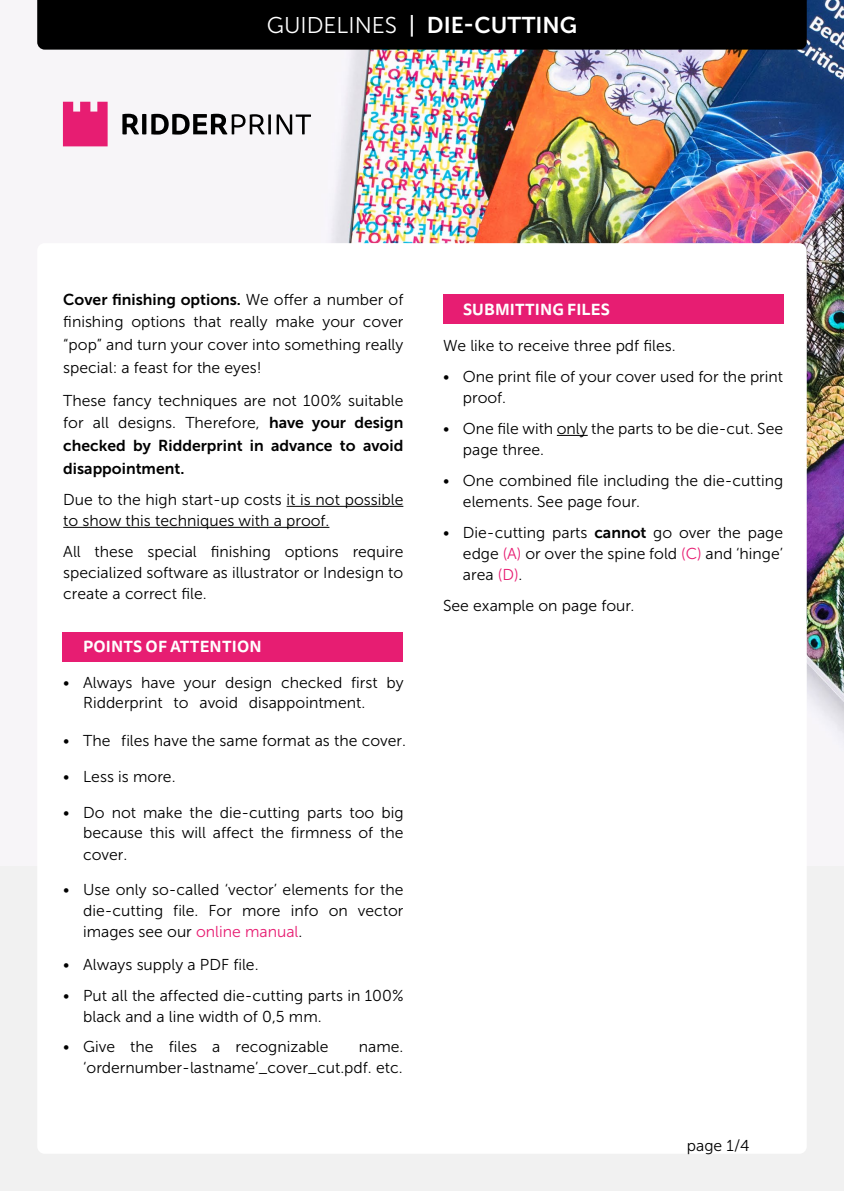
<style>
.page{position:relative;width:844px;height:1191px;background:#fff}
.page>*{position:absolute;margin:0;border:0;box-sizing:border-box;transform-origin:0 0}
.t1{font:22.75px "Museo Sans 700";color:#fff}
.t2{font:15.75px/21px "Museo Sans 300";color:#000}
.t3{font:15.75px/22.8px "Museo Sans 700";color:#000}
.t4{font:700 15.75px "Tisa Sans Pro";letter-spacing:.01em;color:#fff}
.s1{font-family:"Museo Sans 300"}
.s2{font-family:"Museo Sans 500"}
.s3{font-family:"Museo Sans 700"}
.s4{color:#e71d72}
</style>
<div class="page">
<div style="left:0;top:0;width:843px;height:1191px;background:#f1f1f1"></div>
<img style="left:63px;top:0;width:780px;height:865px">
<div style="left:37px;top:243px;width:769px;height:910px;background:#fff;border-radius:7px"></div>
<svg style="left:122px;top:114px;width:189px;height:21px"></svg>
<svg style="left:63px;top:102px;width:45px;height:44px;background:#e82d7c"></svg>
<div style="left:37px;top:0;width:769px;height:50px;background:#000"></div>
<div style="left:62px;top:632px;width:340px;height:30px;background:#e71d72"></div>
<div style="left:443px;top:294px;width:340px;height:30px;background:#e71d72"></div>
<hr style="left:286px;top:506px;width:117px;height:1px;background:#000">
<hr style="left:63px;top:527px;width:266px;height:1px;background:#000">
<hr style="left:556px;top:435px;width:31px;height:1px;background:#000">
<h1 class="t1" style="left:267px;top:12px;width:312px"><span class="s1">GUIDELINES</span> <span class="s2">|</span> DIE-CUTTING</h1>
<p class="t3" style="left:63px;top:288px;width:341px">Cover finishing options. <span class="s1">We offer a number of</span></p>
<p class="t2" style="left:63px;top:311px;width:341px;line-height:22.8px;text-align:justify">finishing options that really make your cover “pop” and turn your cover into something really special: a feast for the eyes!</p>
<p class="t2" style="left:63px;top:389px;width:341px;line-height:22.8px">These fancy techniques are not 100% suitable for all designs. Therefore, <span class="s3">have your design</span></p>
<p class="t3" style="left:63px;top:434px;width:341px">checked by Ridderprint in advance to avoid disappointment.</p>
<p class="t2" style="left:63px;top:489px;width:341px">Due to the high start-up costs it is not possible to show this techniques with a proof.</p>
<p class="t2" style="left:63px;top:541px;width:341px;text-align:justify">All these special finishing options require specialized software as illustrator or Indesign to create a correct file.</p>
<p class="t4" style="left:83px;top:635px;width:180px">POINTS OF ATTENTION</p>
<p class="t2" style="left:83px;top:672px;width:322px;text-indent:-20px">• Always have your design checked first by<br>Ridderprint to avoid disappointment.</p>
<p class="t2" style="left:63px;top:730px;width:344px">• The files have the same format as the cover.</p>
<p class="t2" style="left:63px;top:766px;width:114px">• Less is more.</p>
<p class="t2" style="left:83px;top:802px;width:322px;text-align:justify;text-indent:-20px">• Do not make the die-cutting parts too big because this will affect the firmness of the cover.</p>
<p class="t2" style="left:83px;top:879px;width:322px;text-align:justify;text-indent:-20px">• Use only so-called ‘vector’ elements for the die-cutting file. For more info on vector images see our <span class="s4">online manual</span>.</p>
<p class="t2" style="left:63px;top:954px;width:197px">• Always supply a PDF file.</p>
<p class="t2" style="left:83px;top:984px;width:322px;text-indent:-20px">• Put all the affected die-cutting parts in 100% black and a line width of 0,5 mm.</p>
<p class="t2" style="left:63px;top:1036px;width:267px">• Give the files a recognizable</p>
<p class="t2" style="left:83px;top:1036px;width:322px;text-align:right">name. ‘ordernumber-lastname’_cover_cut.pdf. etc.</p>
<p class="t4" style="left:463px;top:298px;width:148px">SUBMITTING FILES</p>
<p class="t2" style="left:443px;top:335px;width:234px">We like to receive three pdf files.</p>
<p class="t2" style="left:463px;top:366px;width:321px;text-indent:-20px">• One print file of your cover used for the print proof.</p>
<p class="t2" style="left:463px;top:418px;width:321px;text-indent:-20px">• One file with only the parts to be die-cut. See page three.</p>
<p class="t2" style="left:463px;top:470px;width:321px;text-indent:-20px">• One combined file including the die-cutting elements. See page four.</p>
<p class="t2" style="left:463px;top:522px;width:321px;text-align:justify;text-indent:-20px">• Die-cutting parts <span class="s3">cannot</span> go over the page edge <span class="s4">(A)</span> or over the spine fold <span class="s4">(C)</span> and ‘hinge’ area <span class="s4">(D)</span>.</p>
<p class="t2" style="left:443px;top:595px;width:193px">See example on page four.</p>
<p class="t2" style="left:686px;top:1135px;width:64px">page 1/4</p>
</div>
